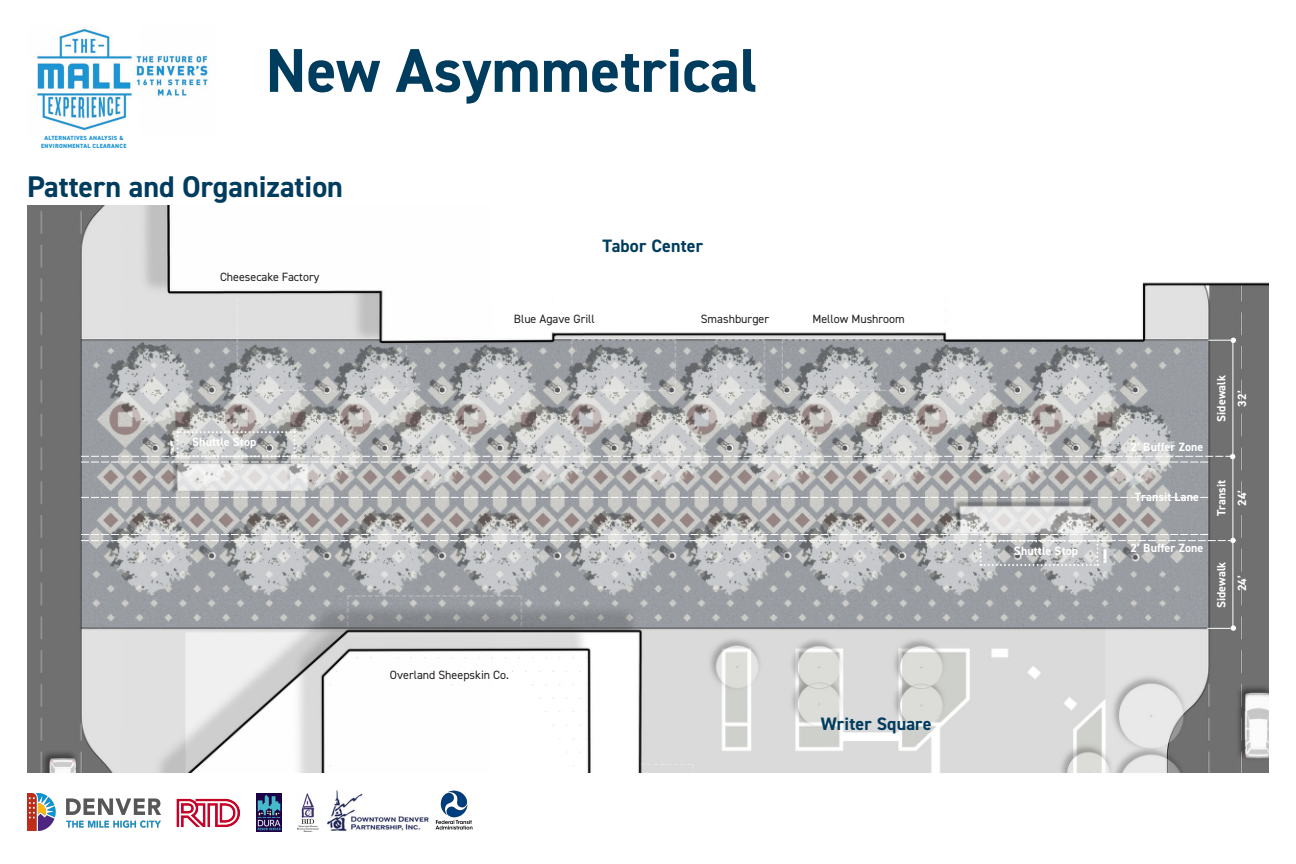
<style>
.page{position:relative;width:1296px;height:864px;background:#fff}
.page>*{position:absolute;margin:0;border:0;box-sizing:border-box;transform-origin:0 0}
.SHEET_TITLE{font:700 62px "DIN2014";color:#003c5d}
.DRAWING_TITLE{font:700 30px "DIN2014";color:#003c5d}
.LABELS{font:700 18px "DIN2014";letter-spacing:.01em;color:#003c5d}
.LABELS-2{font:700 12px "DIN2014";letter-spacing:.01em;color:#fff}
.NOTES{font:12px "DIN2014";color:#231f20}
.t1{font:800 6px/7.2px "DIN2014";letter-spacing:.05em;color:#1e93d2;text-align:center}
</style>
<div class="page">
<img style="left:37px;top:28px;width:171px;height:103px">
<img style="left:27px;top:794px;width:134px;height:36px">
<img style="left:177px;top:798px;width:63px;height:30px">
<img style="left:327px;top:790px;width:101px;height:41px">
<img style="left:297px;top:794px;width:21px;height:37px">
<img style="left:256px;top:794px;width:25px;height:37px">
<img style="left:436px;top:790px;width:37px;height:40px">
<img style="left:27px;top:206px;width:1242px;height:566px">
<hr style="left:1233px;top:340px;width:1px;height:290px;background:#fff">
<svg style="left:1208px;top:338px;width:28px;height:5px"></svg>
<svg style="left:1207px;top:625px;width:29px;height:6px"></svg>
<svg style="left:81px;top:431px;width:1154px;height:32px;background:#bcbdbe"></svg>
<svg style="left:81px;top:534px;width:1155px;height:32px;background:#b6b8b9"></svg>
<svg style="left:81px;top:497px;width:1127px;height:1px"></svg>
<p class="t1" style="left:41px;top:135px;width:87px">ALTERNATIVES ANALYSIS &amp;<br>ENVIRONMENTAL CLEARANCE</p>
<p class="SHEET_TITLE" style="left:266px;top:29px;width:493px">New Asymmetrical</p>
<p class="DRAWING_TITLE" style="left:27px;top:167px;width:318px">Pattern and Organization</p>
<p class="NOTES" style="left:220px;top:269px;width:101px">Cheesecake Factory</p>
<p class="LABELS-2" style="left:192px;top:434px;width:66px">Shuttle Stop</p>
<p class="LABELS" style="left:603px;top:234px;width:102px">Tabor Center</p>
<p class="NOTES" style="left:514px;top:311px;width:82px">Blue Agave Grill</p>
<p class="NOTES" style="left:812px;top:311px;width:94px">Mellow Mushroom</p>
<p class="NOTES" style="left:701px;top:311px;width:70px">Smashburger</p>
<p class="NOTES" style="left:390px;top:667px;width:120px">Overland Sheepskin Co.</p>
<p class="LABELS" style="left:821px;top:712px;width:112px">Writer Square</p>
<p class="LABELS-2" style="left:1014px;top:543px;width:66px">Shuttle Stop</p>
<p class="LABELS-2" style="left:1130px;top:439px;width:74px">2’ Buffer Zone</p>
<p class="LABELS-2" style="left:1135px;top:489px;width:66px">Transit Lane</p>
<p class="LABELS-2" style="left:1130px;top:540px;width:74px">2’ Buffer Zone</p>
<p class="LABELS-2" style="left:1213px;top:422px;width:48px;rotate:-90deg">Sidewalk</p>
<p class="LABELS-2" style="left:1234px;top:407px;width:18px;rotate:-90deg">32’</p>
<p class="LABELS-2" style="left:1213px;top:516px;width:38px;rotate:-90deg">Transit</p>
<p class="LABELS-2" style="left:1234px;top:506px;width:18px;rotate:-90deg">24’</p>
<p class="LABELS-2" style="left:1213px;top:608px;width:48px;rotate:-90deg">Sidewalk</p>
<p class="LABELS-2" style="left:1234px;top:591px;width:18px;rotate:-90deg">24’</p>
</div>
